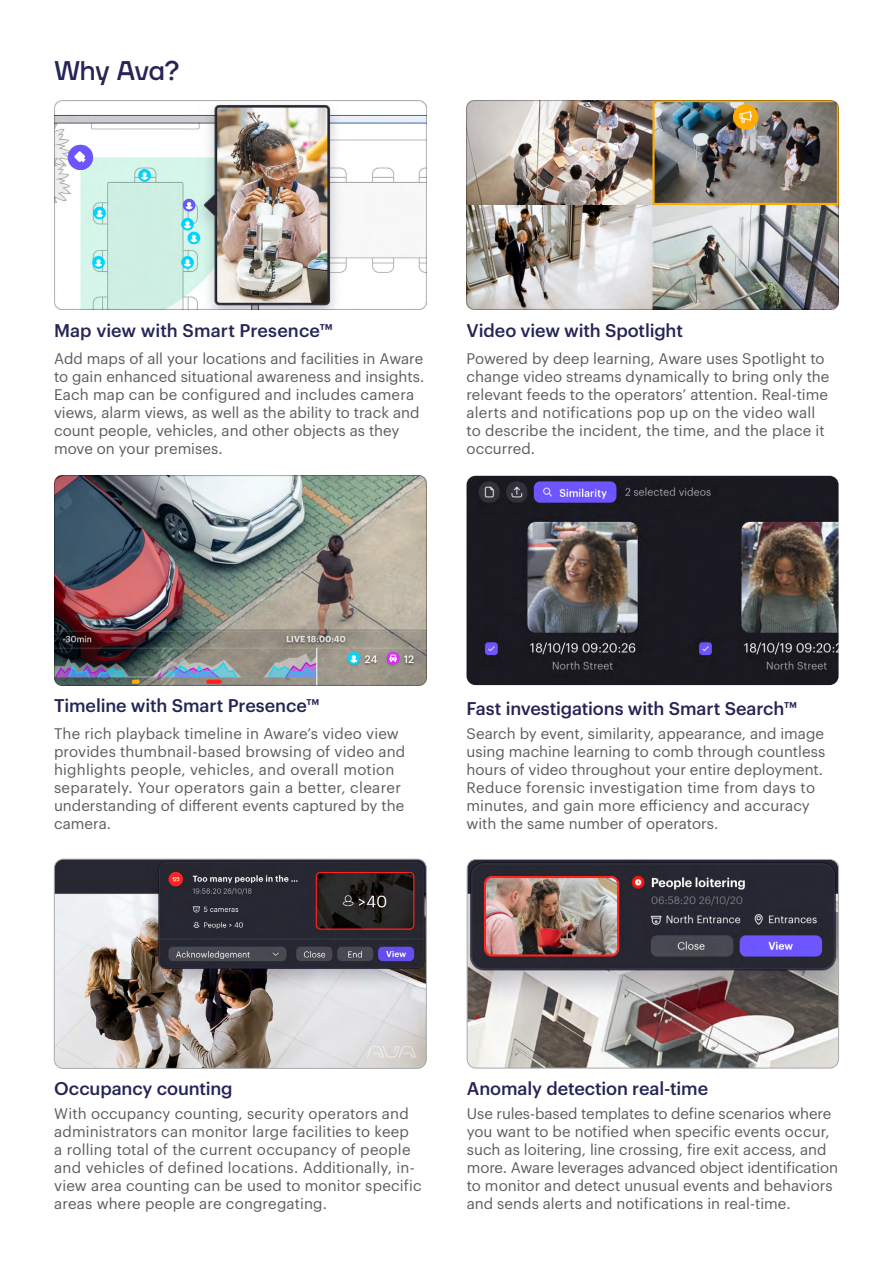
<style>
.page{position:relative;width:893px;height:1263px;background:#fff}
.page>*{position:absolute;margin:0;border:0;box-sizing:border-box;transform-origin:0 0}
.t1{font:500 27px "TT Firs Neue";letter-spacing:-.01em;color:#252556}
.t2{font:500 18px "Graphik";letter-spacing:-.005em;color:#252556}
.t3{font:15px/18px "Graphik";letter-spacing:.005em;color:#5c5c5e}
</style>
<div class="page">
<img style="left:466px;top:101px;width:372px;height:209px">
<img style="left:54px;top:101px;width:372px;height:209px">
<img style="left:54px;top:476px;width:372px;height:209px">
<img style="left:466px;top:476px;width:372px;height:209px">
<img style="left:54px;top:859px;width:371px;height:208px">
<div style="left:54px;top:859px;width:373px;height:210px;border:1px solid #a8aaad;border-radius:9px"></div>
<img style="left:467px;top:859px;width:371px;height:209px">
<div style="left:467px;top:859px;width:372px;height:209px;border:1px solid #a8aaad;border-radius:9px"></div>
<h1 class="t1" style="left:54px;top:52px;width:127px">Why Ava?</h1>
<p class="t2" style="left:54px;top:316px;width:280px">Map view with Smart Presence™</p>
<p class="t3" style="left:54px;top:348px;width:372px">Add maps of all your locations and facilities in Aware to gain enhanced situational awareness and insights.<br>Each map can be configured and includes camera views, alarm views, as well as the ability to track and count people, vehicles, and other objects as they move on your premises.</p>
<p class="t2" style="left:466px;top:316px;width:218px">Video view with Spotlight</p>
<p class="t3" style="left:466px;top:348px;width:364px">Powered by deep learning, Aware uses Spotlight to change video streams dynamically to bring only the relevant feeds to the operators’ attention. Real-time alerts and notifications pop up on the video wall to describe the incident, the time, and the place it occurred.</p>
<p class="t2" style="left:54px;top:691px;width:267px">Timeline with Smart Presence™</p>
<p class="t3" style="left:54px;top:723px;width:353px">The rich playback timeline in Aware’s video view provides thumbnail-based browsing of video and highlights people, vehicles, and overall motion separately. Your operators gain a better, clearer understanding of different events captured by the camera.</p>
<p class="t2" style="left:466px;top:694px;width:332px">Fast investigations with Smart Search™</p>
<p class="t3" style="left:466px;top:723px;width:360px">Search by event, similarity, appearance, and image using machine learning to comb through countless hours of video throughout your entire deployment.<br>Reduce forensic investigation time from days to minutes, and gain more efficiency and accuracy with the same number of operators.</p>
<p class="t2" style="left:54px;top:1075px;width:180px">Occupancy counting</p>
<p class="t3" style="left:54px;top:1103px;width:369px">With occupancy counting, security operators and administrators can monitor large facilities to keep<br>a rolling total of the current occupancy of people and vehicles of defined locations. Additionally, in&shy;view area counting can be used to monitor specific areas where people are congregating.</p>
<p class="t2" style="left:467px;top:1075px;width:243px">Anomaly detection real-time</p>
<p class="t3" style="left:467px;top:1103px;width:373px">Use rules-based templates to define scenarios where you want to be notified when specific events occur, such as loitering, line crossing, fire exit access, and more. Aware leverages advanced object identification to monitor and detect unusual events and behaviors and sends alerts and notifications in real-time.</p>
</div>
